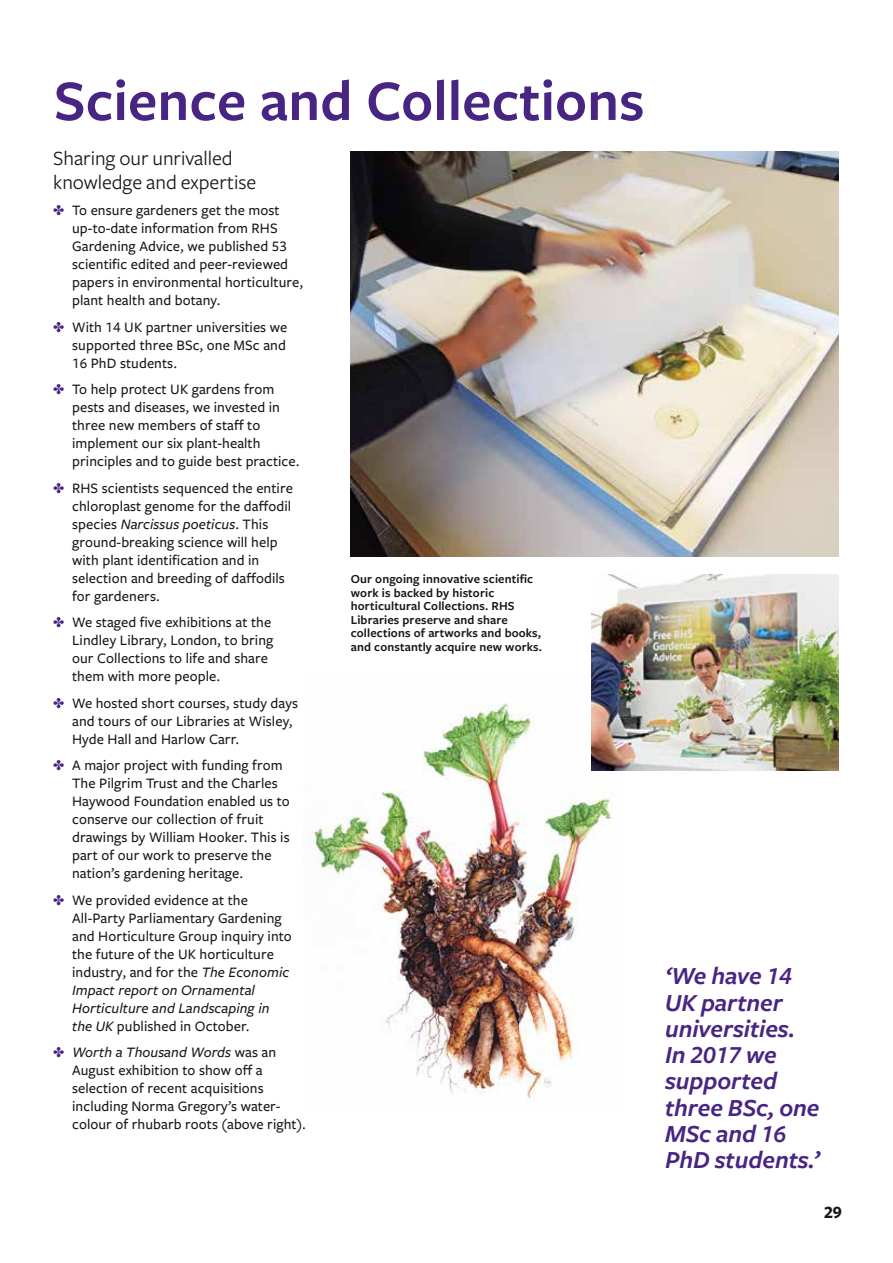
<style>
.page{position:relative;width:893px;height:1263px;background:#fff}
.page>*{position:absolute;margin:0;border:0;box-sizing:border-box;transform-origin:0 0}
.t1{font:600 59.1px "Freight Sans Pro";color:#492583}
.t2{font:italic 600 25.5px/26.2px "Freight Sans Pro";color:#492583}
.t3{font:21px/23.2px "Freight Sans Pro";color:#181716}
.t4{font:700 18px "Freight Sans Pro";color:#181716}
.t5{font:500 15px/18px "Freight Sans Pro";letter-spacing:.005em;color:#181716}
.t6{font:600 12.75px/13.5px "Freight Sans Pro";letter-spacing:.01em;color:#181716}
.s1{color:#492583}
.s2{font-style:italic}
</style>
<div class="page">
<img style="left:351px;top:151px;width:488px;height:405px">
<img style="left:592px;top:574px;width:247px;height:196px">
<img style="left:311px;top:672px;width:314px;height:430px">
<h1 class="t1" style="left:54px;top:61px;width:592px">Science and Collections</h1>
<h3 class="t3" style="left:53px;top:146px;width:205px">Sharing our unrivalled knowledge and expertise</h3>
<p class="t5" style="left:72px;top:201px;width:233px;text-indent:-19px"><span class="s1">✤</span> To ensure gardeners get the most up-to-date information from RHS Gardening Advice, we published 53 scientific edited and peer-reviewed papers in environmental horticulture, plant health and botany.</p>
<p class="t5" style="left:72px;top:317px;width:217px;text-align:justify;text-indent:-19px"><span class="s1">✤</span> With 14 UK partner universities we supported three BSc, one MSc and 16 PhD students.</p>
<p class="t5" style="left:72px;top:380px;width:229px;text-indent:-19px"><span class="s1">✤</span> To help protect UK gardens from pests and diseases, we invested in three new members of staff to implement our six plant-health principles and to guide best practice.</p>
<p class="t5" style="left:72px;top:478px;width:222px;text-indent:-19px"><span class="s1">✤</span> RHS scientists sequenced the entire chloroplast genome for the daffodil species <span class="s2">Narcissus poeticus</span>. This ground-breaking science will help with plant identification and in selection and breeding of daffodils for gardeners.</p>
<p class="t5" style="left:72px;top:613px;width:203px;text-indent:-19px"><span class="s1">✤</span> We staged five exhibitions at the<br>Lindley Library, London, to bring our Collections to life and share them with more people.</p>
<p class="t5" style="left:72px;top:693px;width:227px;text-indent:-19px"><span class="s1">✤</span> We hosted short courses, study days and tours of our Libraries at Wisley,<br>Hyde Hall and Harlow Carr.</p>
<p class="t5" style="left:72px;top:756px;width:219px;text-indent:-19px"><span class="s1">✤</span> A major project with funding from<br>The Pilgrim Trust and the Charles<br>Haywood Foundation enabled us to conserve our collection of fruit drawings by William Hooker. This is part of our work to preserve the nation’s gardening heritage.</p>
<p class="t5" style="left:72px;top:890px;width:221px;text-indent:-19px"><span class="s1">✤</span> We provided evidence at the<br>All-Party Parliamentary Gardening and Horticulture Group inquiry into the future of the UK horticulture industry, and for the <span class="s2">The Economic<br>Impact report on Ornamental<br>Horticulture and Landscaping in the UK</span> published in October.</p>
<p class="t5" style="left:72px;top:1043px;width:235px;text-indent:-19px"><span class="s1">✤</span> <span class="s2">Worth a Thousand Words</span> was an August exhibition to show off a selection of recent acquisitions including Norma Gregory’s water&shy;colour of rhubarb roots (above right).</p>
<p class="t6" style="left:351px;top:572px;width:193px">Our ongoing innovative scientific work is backed by historic horticultural Collections. RHS<br>Libraries preserve and share collections of artworks and books, and constantly acquire new works.</p>
<h2 class="t2" style="left:665px;top:962px;width:156px">‘We have 14<br>UK partner universities.<br>In 2017 we supported three BSc, one<br>MSc and 16<br>PhD students.’</h2>
<p class="t4" style="left:824px;top:1200px;width:19px">29</p>
</div>
